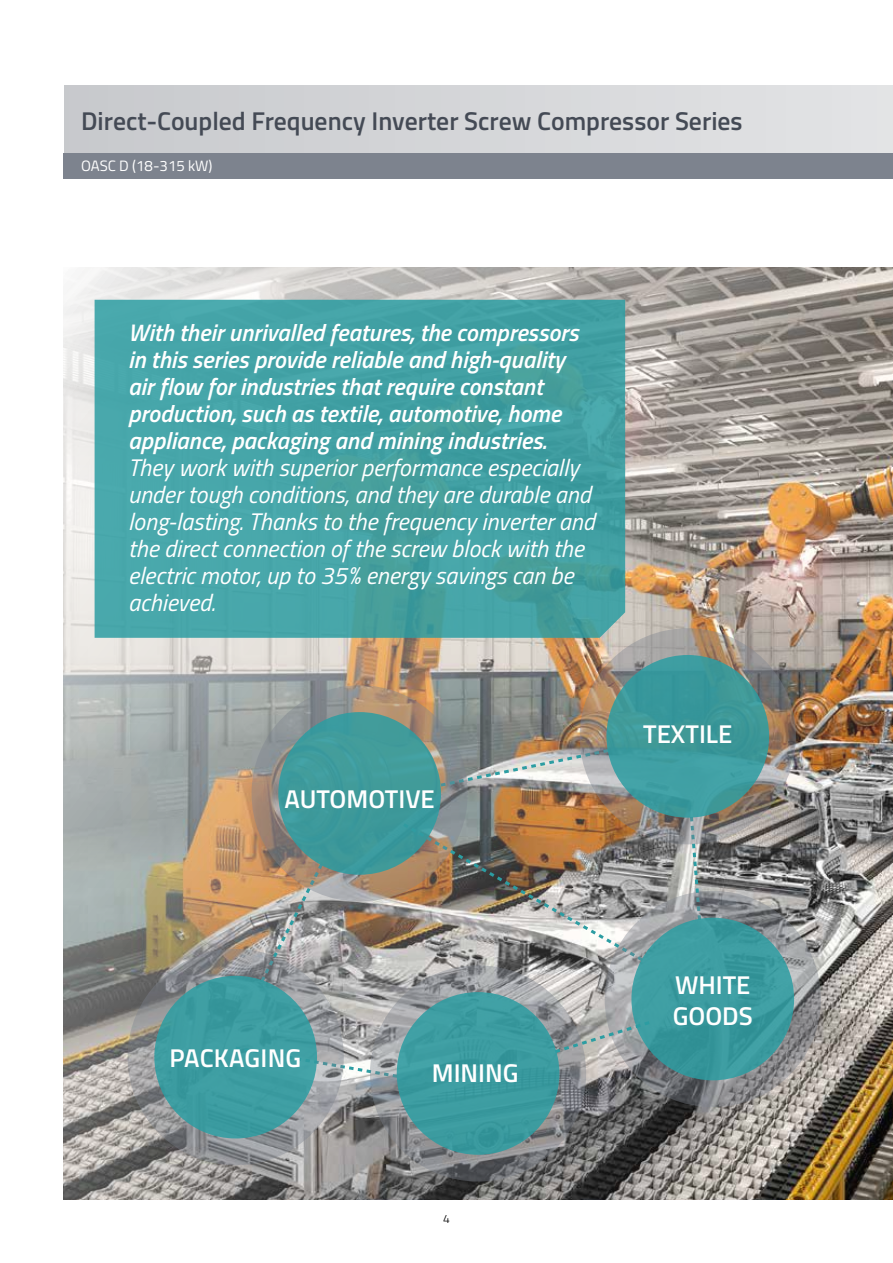
<style>
.page{position:relative;width:893px;height:1263px;background:#fff}
.page>*{position:absolute;margin:0;border:0;box-sizing:border-box;transform-origin:0 0}
.t1{font:600 25.65px "Titillium Web";color:#444a55}
.t2{font:600 25.65px/30.9px "Titillium Web";color:#fff}
.t3{font:italic 24px/27px "Titillium Web";color:#fff}
.t4{font:italic 600 24px/27px "Titillium Web";color:#fff}
.t5{font:15px "Titillium Web";color:#fff}
.t6{font:300 12px "Titillium Web";color:#000}
</style>
<div class="page">
<img style="left:64px;top:268px;width:829px;height:931px">
<img style="left:258px;top:860px;width:67px;height:125px">
<img style="left:400px;top:820px;width:246px;height:144px">
<svg style="left:458px;top:747px;width:136px;height:42px"></svg>
<svg style="left:688px;top:843px;width:15px;height:51px"></svg>
<svg style="left:342px;top:1044px;width:32px;height:36px"></svg>
<div style="left:64px;top:85px;width:829px;height:71px;background:linear-gradient(to right,#c7c9cc,#e3e4e6)"></div>
<div style="left:64px;top:153px;width:829px;height:26px;background:#7d838e"></div>
<svg style="left:95px;top:300px;width:530px;height:338px;fill:#46a4a7"></svg>
<svg style="left:128px;top:949px;width:216px;height:216px"></svg>
<div style="left:154px;top:976px;width:163px;height:162px;background:#3d9da2;border-radius:50%"></div>
<svg style="left:370px;top:965px;width:216px;height:216px"></svg>
<div style="left:397px;top:992px;width:162px;height:163px;background:#3c9ca0;border-radius:50%"></div>
<svg style="left:605px;top:891px;width:216px;height:216px"></svg>
<div style="left:631px;top:918px;width:163px;height:162px;background:#3c9ca1;border-radius:50%"></div>
<svg style="left:252px;top:685px;width:216px;height:216px"></svg>
<div style="left:278px;top:712px;width:163px;height:163px;background:#3f9a9a;border-radius:50%"></div>
<svg style="left:580px;top:628px;width:216px;height:216px"></svg>
<div style="left:606px;top:655px;width:163px;height:163px;background:#3e999b;border-radius:50%"></div>
<svg style="left:552px;top:1019px;width:101px;height:36px"></svg>
<p class="t1" style="left:81px;top:102px;width:663px">Direct-Coupled Frequency Inverter Screw Compressor Series</p>
<p class="t5" style="left:81px;top:154px;width:133px">OASC D (18-315 kW)</p>
<p class="t4" style="left:128px;top:317px;width:452px">With their unrivalled features, the compressors in this series provide reliable and high-quality air flow for industries that require constant production, such as textile, automotive, home appliance, packaging and mining industries.</p>
<p class="t3" style="left:128px;top:453px;width:468px">They work with superior performance especially under tough conditions, and they are durable and long-lasting. Thanks to the frequency inverter and the direct connection of the screw block with the electric motor, up to 35% energy savings can be achieved.</p>
<p class="t2" style="left:284px;top:782px;width:152px">AUTOMOTIVE</p>
<p class="t2" style="left:643px;top:717px;width:91px">TEXTILE</p>
<p class="t2" style="left:169px;top:1041px;width:133px">PACKAGING</p>
<p class="t2" style="left:432px;top:1056px;width:88px">MINING</p>
<p class="t6" style="left:443px;top:1210px;width:8px">4</p>
<p class="t2" style="left:673px;top:969px;width:81px">WHITE<br>GOODS</p>
</div>
